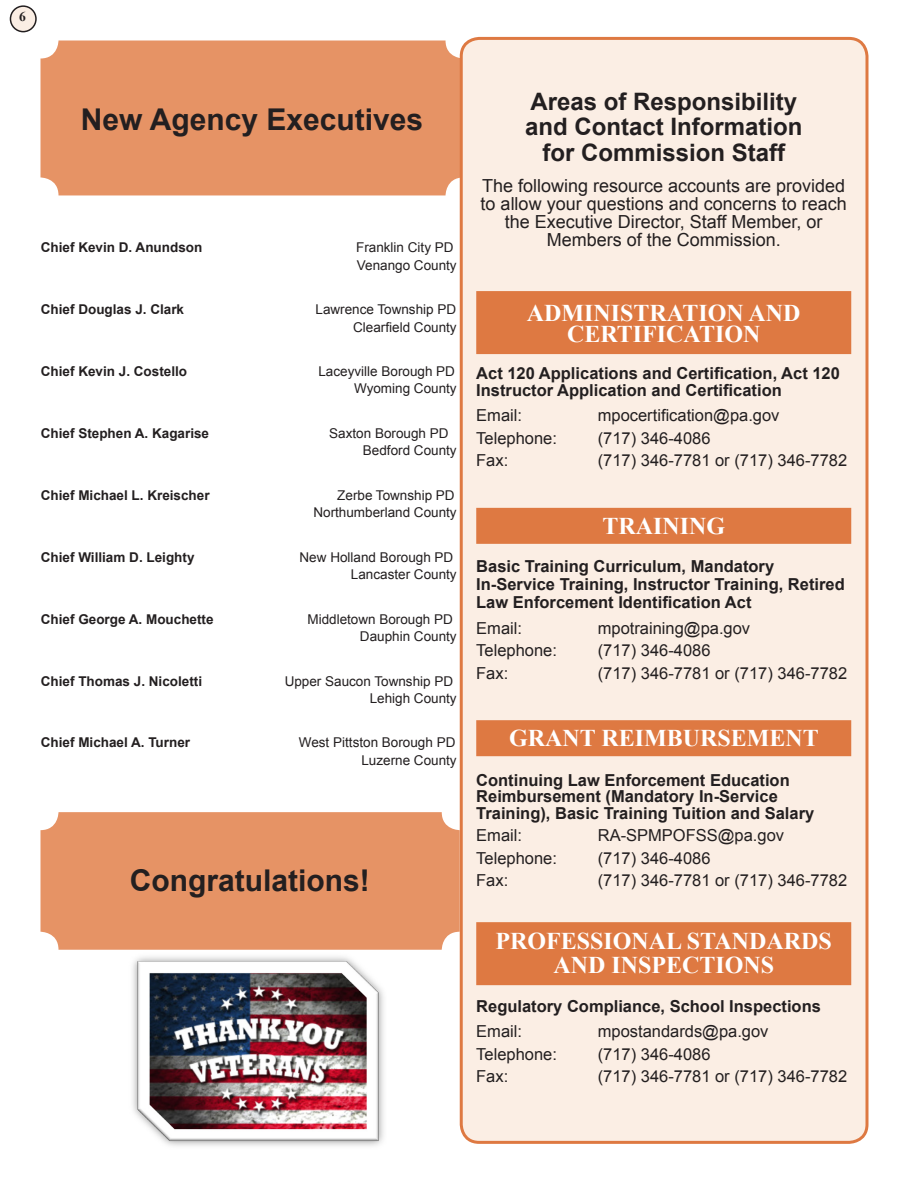
<style>
.page{position:relative;width:918px;height:1188px;background:#fff}
.page>*{position:absolute;margin:0;border:0;box-sizing:border-box;transform-origin:0 0}
.Photo_Caption{font:700 30px "Arial";color:#231f20}
.Chart_Reverse_Head{font:700 24px/21px "Times New Roman";color:#fff;text-align:center}
.Article_Head___6pts{font:700 24px/25.5px "Arial";color:#231f20;text-align:center}
.Article_Head___6pts-2{font:18px/18px "Arial";color:#231f20;text-align:center}
.t1{font:700 16.5px/16.5px "Arial";color:#231f20}
.t2{font:16.5px "Arial";color:#231f20}
.t3{font:13.5px "Arial";color:#231f20}
.t4{font:700 13.5px "Arial";color:#231f20}
.Page_Number{font:700 13.5px "Times New Roman";color:#231f20}
</style>
<div class="page">
<div style="left:40px;top:40px;width:424px;height:155px;background:#e69365;border-radius:18px"></div>
<div style="left:461px;top:38px;width:406px;height:1104px;background:#fbeee4;border-radius:18px"></div>
<div style="left:476px;top:291px;width:375px;height:63px;background:#de7942"></div>
<div style="left:476px;top:508px;width:375px;height:36px;background:#de7942"></div>
<div style="left:476px;top:720px;width:375px;height:36px;background:#de7942"></div>
<div style="left:476px;top:922px;width:375px;height:63px;background:#de7942"></div>
<div style="left:460px;top:37px;width:408px;height:1107px;border:3px solid #de7942;border-radius:18px"></div>
<div style="left:40px;top:812px;width:420px;height:138px;background:#e69365;border-radius:18px"></div>
<div style="left:10px;top:6px;width:26px;height:26px;background:#fbeee4;border-radius:50%"></div>
<div style="left:10px;top:5px;width:27px;height:27px;border:2px solid #231f20;border-radius:50%"></div>
<img style="left:132px;top:956px;width:252px;height:190px">
<p class="Page_Number" style="left:19px;top:7px;width:8px">6</p>
<p class="Photo_Caption" style="left:81px;top:99px;width:344px">New Agency Executives</p>
<p class="t4" style="left:41px;top:238px;width:163px">Chief Kevin D. Anundson</p>
<p class="t3" style="left:356px;top:239px;width:99px">Franklin City PD</p>
<p class="t3" style="left:357px;top:256px;width:101px">Venango County</p>
<p class="t4" style="left:41px;top:300px;width:145px">Chief Douglas J. Clark</p>
<p class="t3" style="left:316px;top:300px;width:142px">Lawrence Township PD</p>
<p class="t3" style="left:353px;top:318px;width:105px">Clearfield County</p>
<p class="t4" style="left:41px;top:362px;width:148px">Chief Kevin J. Costello</p>
<p class="t3" style="left:318px;top:362px;width:138px">Laceyville Borough PD</p>
<p class="t3" style="left:354px;top:380px;width:104px">Wyoming County</p>
<p class="t4" style="left:41px;top:424px;width:170px">Chief Stephen A. Kagarise</p>
<p class="t3" style="left:329px;top:424px;width:121px">Saxton Borough PD</p>
<p class="t3" style="left:363px;top:442px;width:95px">Bedford County</p>
<p class="t4" style="left:41px;top:486px;width:170px">Chief Michael L. Kreischer</p>
<p class="t3" style="left:337px;top:486px;width:119px">Zerbe Township PD</p>
<p class="t3" style="left:313px;top:504px;width:145px">Northumberland County</p>
<p class="t4" style="left:41px;top:548px;width:155px">Chief William D. Leighty</p>
<p class="t3" style="left:300px;top:548px;width:155px">New Holland Borough PD</p>
<p class="t3" style="left:351px;top:566px;width:107px">Lancaster County</p>
<p class="t4" style="left:41px;top:610px;width:174px">Chief George A. Mouchette</p>
<p class="t3" style="left:307px;top:610px;width:147px">Middletown Borough PD</p>
<p class="t3" style="left:360px;top:628px;width:98px">Dauphin County</p>
<p class="t4" style="left:41px;top:672px;width:163px">Chief Thomas J. Nicoletti</p>
<p class="t3" style="left:285px;top:672px;width:170px">Upper Saucon Township PD</p>
<p class="t3" style="left:370px;top:689px;width:89px">Lehigh County</p>
<p class="t4" style="left:41px;top:734px;width:151px">Chief Michael A. Turner</p>
<p class="t3" style="left:299px;top:734px;width:158px">West Pittston Borough PD</p>
<p class="t3" style="left:361px;top:751px;width:97px">Luzerne County</p>
<p class="Photo_Caption" style="left:130px;top:861px;width:241px">Congratulations!</p>
<p class="Article_Head___6pts" style="left:525px;top:89px;width:279px">Areas of Responsibility and Contact Information for Commission Staff</p>
<p class="Article_Head___6pts-2" style="left:481px;top:177px;width:368px">The following resource accounts are provided to allow your questions and concerns to reach the Executive Director, Staff Member, or Members of the Commission.</p>
<p class="Chart_Reverse_Head" style="left:527px;top:302px;width:275px">ADMINISTRATION AND<br>CERTIFICATION</p>
<p class="t1" style="left:476px;top:366px;width:365px">Act 120 Applications and Certification, Act 120<br>Instructor Application and Certification</p>
<p class="t2" style="left:476px;top:405px;width:47px">Email:</p>
<p class="t2" style="left:598px;top:405px;width:183px">mpocertification@pa.gov</p>
<p class="t2" style="left:476px;top:427px;width:82px">Telephone:</p>
<p class="t2" style="left:598px;top:427px;width:114px">(717) 346-4086</p>
<p class="t2" style="left:476px;top:450px;width:34px">Fax:</p>
<p class="t2" style="left:598px;top:450px;width:251px">(717) 346-7781 or (717) 346-7782</p>
<p class="Chart_Reverse_Head" style="left:602px;top:515px;width:124px">TRAINING</p>
<p class="t1" style="left:476px;top:558px;width:370px;line-height:18px">Basic Training Curriculum, Mandatory<br>In-Service Training, Instructor Training, Retired<br>Law Enforcement Identification Act</p>
<p class="t2" style="left:476px;top:617px;width:47px">Email:</p>
<p class="t2" style="left:598px;top:617px;width:154px">mpotraining@pa.gov</p>
<p class="t2" style="left:476px;top:639px;width:82px">Telephone:</p>
<p class="t2" style="left:598px;top:639px;width:114px">(717) 346-4086</p>
<p class="t2" style="left:476px;top:662px;width:34px">Fax:</p>
<p class="t2" style="left:598px;top:662px;width:251px">(717) 346-7781 or (717) 346-7782</p>
<p class="Chart_Reverse_Head" style="left:509px;top:727px;width:311px">GRANT REIMBURSEMENT</p>
<p class="t1" style="left:476px;top:772px;width:340px">Continuing Law Enforcement Education<br>Reimbursement (Mandatory In-Service<br>Training), Basic Training Tuition and Salary</p>
<p class="t2" style="left:476px;top:825px;width:47px">Email:</p>
<p class="t2" style="left:598px;top:825px;width:188px">RA-SPMPOFSS@pa.gov</p>
<p class="t2" style="left:476px;top:847px;width:82px">Telephone:</p>
<p class="t2" style="left:598px;top:847px;width:114px">(717) 346-4086</p>
<p class="t2" style="left:476px;top:870px;width:34px">Fax:</p>
<p class="t2" style="left:598px;top:870px;width:251px">(717) 346-7781 or (717) 346-7782</p>
<p class="Chart_Reverse_Head" style="left:496px;top:929px;width:338px;line-height:24px">PROFESSIONAL STANDARDS<br>AND INSPECTIONS</p>
<p class="t1" style="left:476px;top:998px;width:346px">Regulatory Compliance, School Inspections</p>
<p class="t2" style="left:476px;top:1021px;width:47px">Email:</p>
<p class="t2" style="left:598px;top:1021px;width:172px">mpostandards@pa.gov</p>
<p class="t2" style="left:476px;top:1043px;width:82px">Telephone:</p>
<p class="t2" style="left:598px;top:1043px;width:114px">(717) 346-4086</p>
<p class="t2" style="left:476px;top:1066px;width:34px">Fax:</p>
<p class="t2" style="left:598px;top:1066px;width:251px">(717) 346-7781 or (717) 346-7782</p>
</div>
